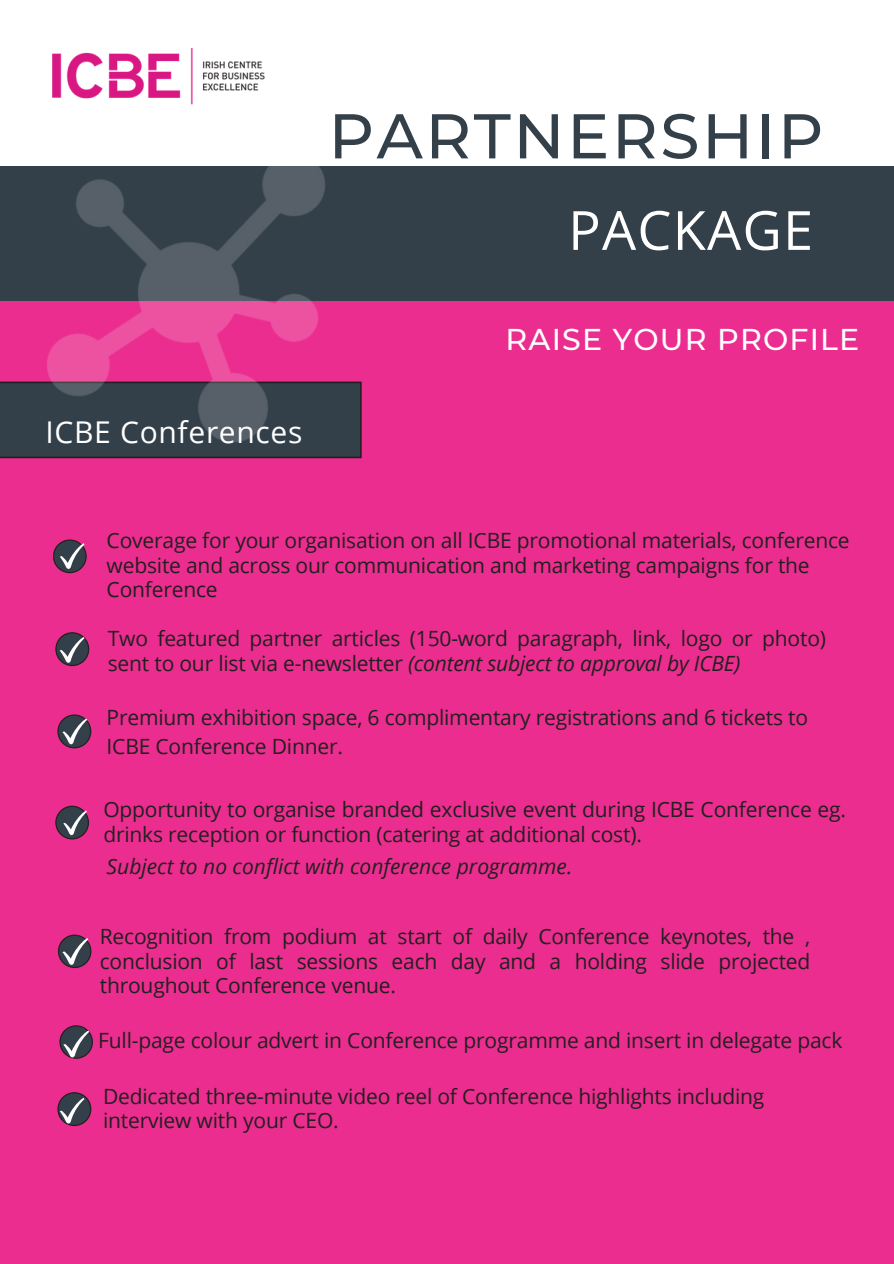
<style>
.page{position:relative;width:894px;height:1264px;background:#fff}
.page>*{position:absolute;margin:0;border:0;box-sizing:border-box;transform-origin:0 0}
.t1{font:500 63px "Montserrat";letter-spacing:.04em;color:#333f49}
.t2{font:54px "Open Sans";letter-spacing:.025em;color:#fff}
.t3{font:500 30px "Montserrat";letter-spacing:.04em;color:#fff}
.t4{font:30px "Open Sans";letter-spacing:.025em;color:#fff}
.t5{font:21px/24.8px "Open Sans";letter-spacing:-.01em;color:#231f20}
.t6{font:italic 21px "Open Sans";color:#231f20}
.s1{font-style:italic}
</style>
<div class="page">
<div style="left:0;top:166px;width:893px;height:568px;background:#333f49"></div>
<img style="left:52px;top:48px;width:213px;height:57px">
<div style="left:0;top:302px;width:893px;height:961px;background:#ea2d8e"></div>
<svg style="left:0;top:381px;width:361px;height:77px;background:#323c46"></svg>
<img style="left:47px;top:166px;width:278px;height:276px">
<svg style="left:53px;top:539px;width:34px;height:34px"></svg>
<svg style="left:57px;top:1092px;width:34px;height:34px"></svg>
<svg style="left:55px;top:632px;width:34px;height:34px"></svg>
<svg style="left:57px;top:714px;width:34px;height:34px"></svg>
<svg style="left:55px;top:805px;width:34px;height:34px"></svg>
<svg style="left:58px;top:934px;width:33px;height:34px"></svg>
<svg style="left:59px;top:1025px;width:34px;height:33px"></svg>
<h1 class="t1" style="left:328px;top:97px;width:496px">PARTNERSHIP</h1>
<h2 class="t2" style="left:568px;top:192px;width:246px">PACKAGE</h2>
<h3 class="t4" style="left:46px;top:410px;width:258px">ICBE Conferences</h3>
<h3 class="t3" style="left:505px;top:320px;width:355px">RAISE YOUR PROFILE</h3>
<p class="t5" style="left:107px;top:527px;width:744px">Coverage for your organisation on all ICBE promotional materials, conference website and across our communication and marketing campaigns for the<br>Conference</p>
<p class="t5" style="left:108px;top:625px;width:719px">Two featured partner articles (150-word paragraph, link, logo or photo) sent to our list via e-newsletter <span class="s1">(content subject to approval by ICBE)</span></p>
<p class="t5" style="left:107px;top:702px;width:702px;line-height:29.2px">Premium exhibition space, 6 complimentary registrations and 6 tickets to<br>ICBE Conference Dinner.</p>
<p class="t5" style="left:103px;top:796px;width:744px">Opportunity to organise branded exclusive event during ICBE Conference eg. drinks reception or function (catering at additional cost).</p>
<p class="t6" style="left:107px;top:851px;width:467px">Subject to no conflict with conference programme.</p>
<p class="t5" style="left:100px;top:923px;width:711px;text-align:justify">Recognition from podium at start of daily Conference keynotes, the , conclusion of last sessions each day and a holding slide projected throughout Conference venue.</p>
<p class="t5" style="left:98px;top:1027px;width:745px">Full-page colour advert in Conference programme and insert in delegate pack</p>
<p class="t5" style="left:103px;top:1082px;width:662px">Dedicated three-minute video reel of Conference highlights including interview with your CEO.</p>
</div>
